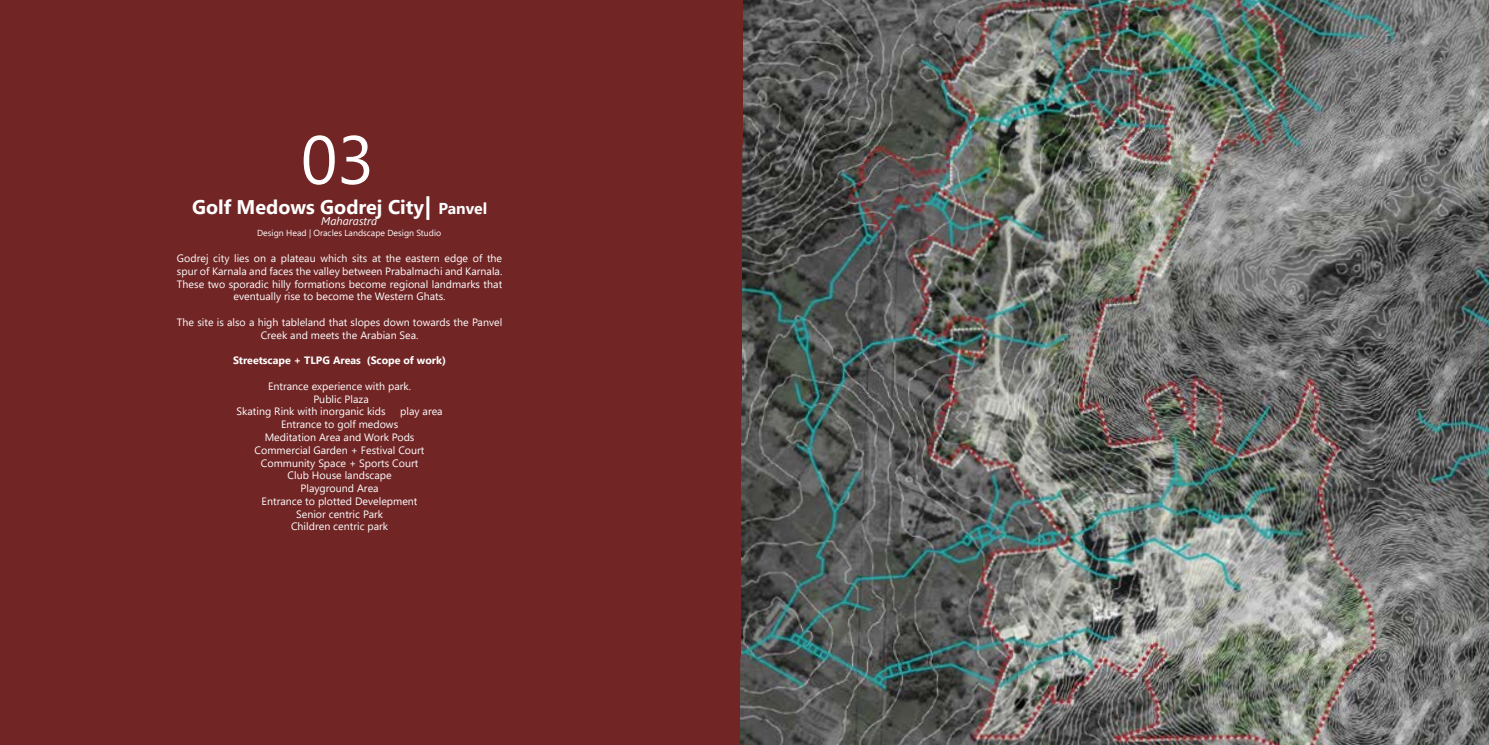
<style>
.page{position:relative;width:1489px;height:745px;background:#fff}
.page>*{position:absolute;margin:0;border:0;box-sizing:border-box;transform-origin:0 0}
.t1{font:68.12px "Segoe UI";color:#fff}
.t2{font:700 19.75px "Segoe UI";color:#fff}
.t3{font:italic 11.25px "Segoe UI";color:#fff}
.t4{font:10.62px/12.8px "Segoe UI";color:#fff;text-align:center}
.t5{font:700 10.62px "Segoe UI";color:#fff}
.t6{font:8.75px "Segoe UI";color:#fff}
.s1{font-size:23.62px}
.s2{font-size:15.75px}
</style>
<div class="page">
<div style="left:0;top:0;width:744px;height:744px;background:#712525"></div>
<img style="left:740px;top:0;width:748px;height:744px">
<h1 class="t1" style="left:301px;top:95px;width:75px">03</h1>
<h2 class="t2" style="left:192px;top:188px;width:297px">Golf Medows Godrej City<span class="s1">|</span> <span class="s2">Panvel</span></h2>
<p class="t3" style="left:321px;top:210px;width:57px">Maharastra</p>
<p class="t6" style="left:257px;top:224px;width:185px">Design Head | Oracles Landscape Design Studio</p>
<p class="t4" style="left:177px;top:251px;width:327px">Godrej city lies on a plateau which sits at the eastern edge of the spur of Karnala and faces the valley between Prabalmachi and Karnala.<br>These two sporadic hilly formations become regional landmarks that eventually rise to become the Western Ghats.</p>
<p class="t4" style="left:177px;top:314px;width:327px">The site is also a high tableland that slopes down towards the Panvel<br>Creek and meets the Arabian Sea.</p>
<p class="t5" style="left:233px;top:350px;width:214px">Streetscape + TLPG Areas (Scope of work)</p>
<p class="t4" style="left:268px;top:378px;width:144px">Entrance experience with park.</p>
<p class="t4" style="left:313px;top:391px;width:57px">Public Plaza</p>
<p class="t4" style="left:236px;top:404px;width:151px">Skating Rink with inorganic kids</p>
<p class="t4" style="left:400px;top:404px;width:44px">play area</p>
<p class="t4" style="left:255px;top:417px;width:171px">Entrance to golf medows<br>Meditation Area and Work Pods<br>Commercial Garden + Festival Court<br>Community Space + Sports Court<br>Club House landscape<br>Playground Area<br>Entrance to plotted Develepment<br>Senior centric Park<br>Children centric park</p>
</div>
